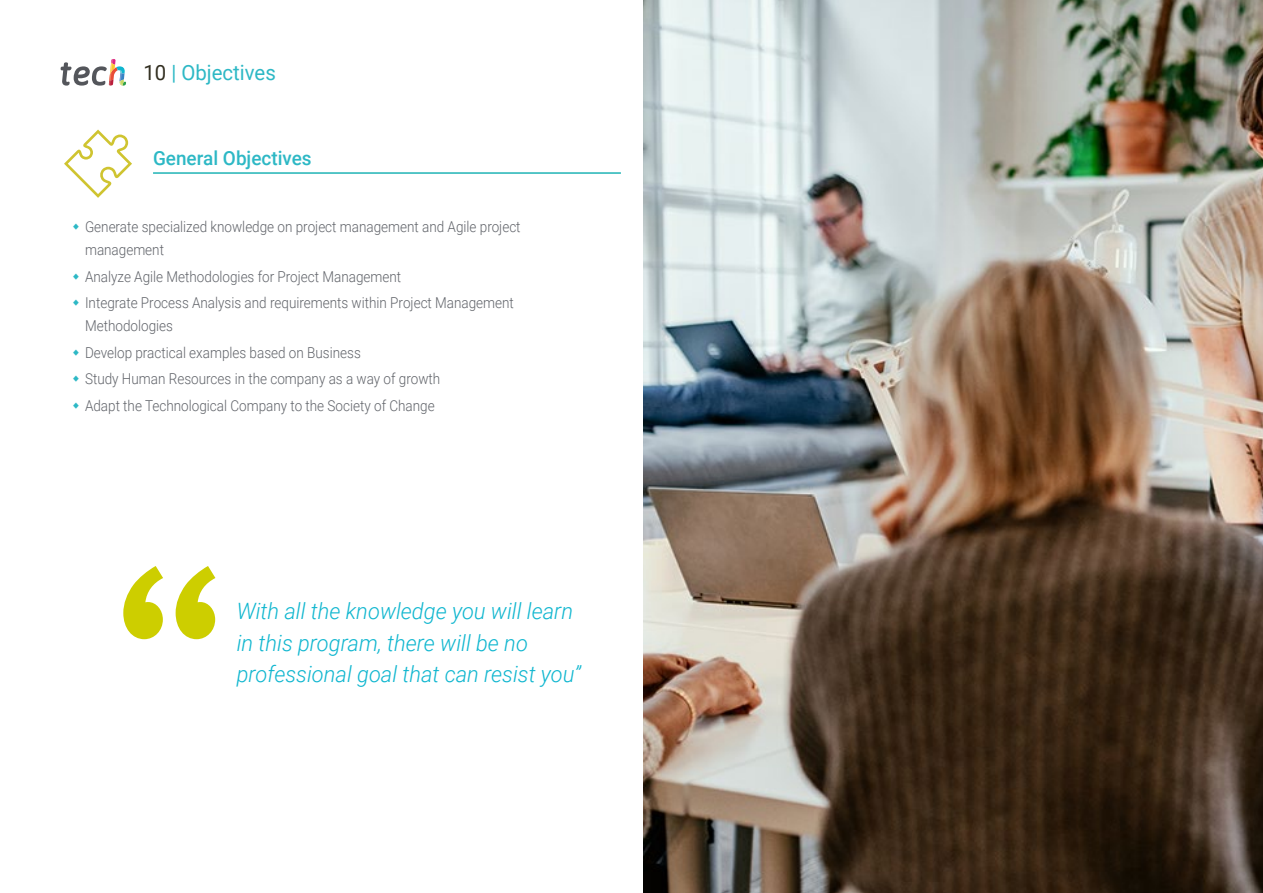
<style>
.page{position:relative;width:1263px;height:893px;background:#fff}
.page>*{position:absolute;margin:0;border:0;box-sizing:border-box;transform-origin:0 0}
.t1{font:italic 300 22.5px/31.5px "Roboto";color:#0fb6cf}
.t2{font:21px "Roboto";color:#2db8c5}
.t3{font:500 19.5px "Roboto";color:#2db8c5}
.t4{font:300 15px/26.7px "Roboto";color:#61646a;scale:.9 1}
.s1{color:#312e20}
</style>
<div class="page">
<hr style="left:153px;top:173px;width:468px;height:1px;background:#2db8c5">
<svg style="left:64px;top:130px;width:68px;height:68px"></svg>
<svg style="left:61px;top:59px;width:65px;height:27px"></svg>
<svg style="left:123px;top:566px;width:92px;height:73px"></svg>
<img style="left:643px;top:0;width:620px;height:893px">
<h2 class="t2" style="left:144px;top:57px;width:134px"><span class="s1">10</span> | Objectives</h2>
<h3 class="t3" style="left:153px;top:144px;width:160px">General Objectives</h3>
<p class="t4" style="left:85px;top:215px;width:485px;line-height:22.5px">Generate specialized knowledge on project management and Agile project management</p>
<p class="t4" style="left:85px;top:262px;width:478px">Analyze Agile Methodologies for Project Management<br>Integrate Process Analysis and requirements within Project Management</p>
<p class="t4" style="left:85px;top:312px;width:396px">Methodologies<br>Develop practical examples based on Business<br>Study Human Resources in the company as a way of growth Adapt the Technological Company to the Society of Change</p>
<h1 class="t1" style="left:237px;top:594px;width:346px">With all the knowledge you will learn in this program, there will be no professional goal that can resist you”</h1>
</div>
